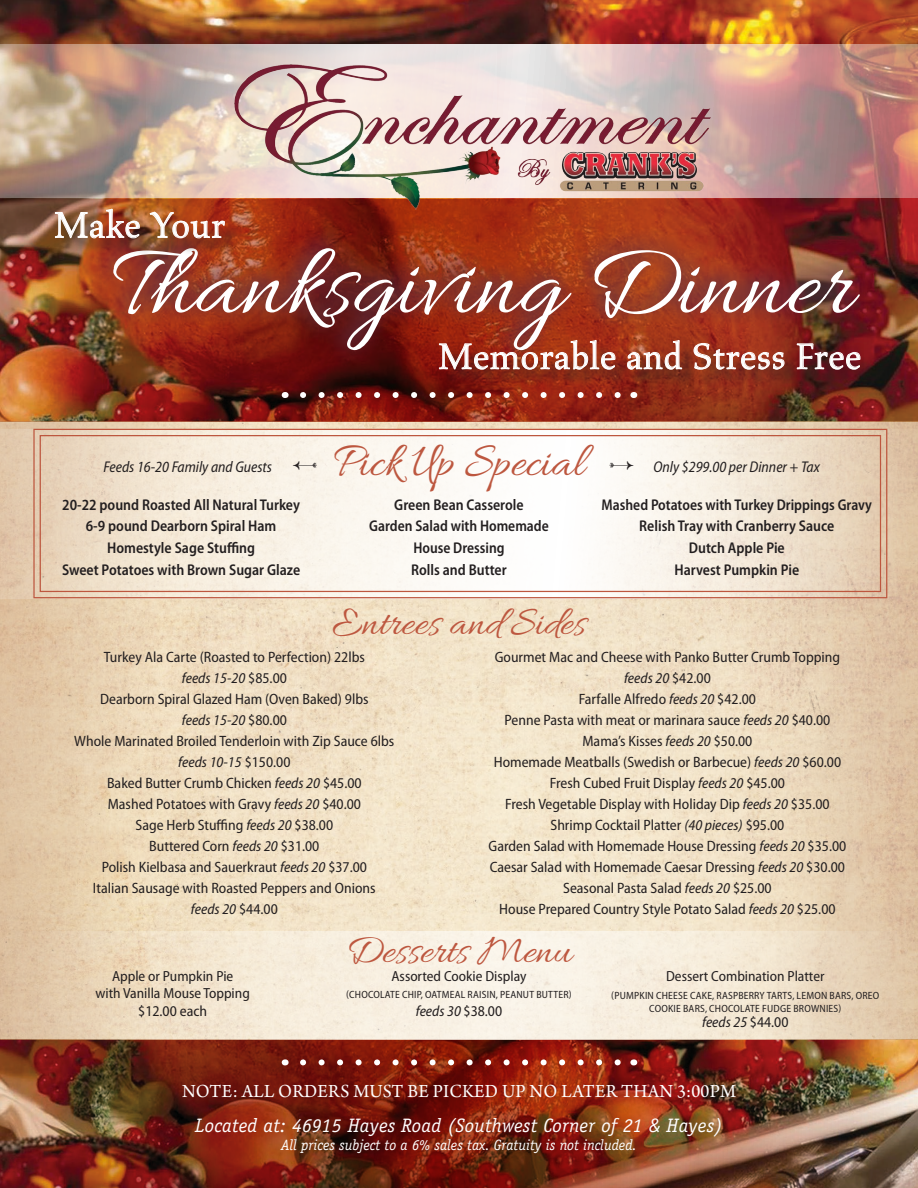
<style>
.page{position:relative;width:918px;height:1188px;background:#fff}
.page>*{position:absolute;margin:0;border:0;box-sizing:border-box;transform-origin:0 0}
.t1{font:104.7px "Allura";color:#fff}
.t2{font:49.65px "Allura";color:#bd573f;scale:.96 1}
.t3{font:41.7px "Allura";color:#bd573f}
.t4{font:36.75px "Aldus LT Std";letter-spacing:.01em;color:#fff}
.t5{font:italic 19.5px "Officina Serif Std";letter-spacing:.01em;color:#fff}
.t6{font:19.5px "Arno Pro";letter-spacing:.01em;color:#fff;scale:.96 1}
.t7{font:600 semi-condensed 15.6px/21.9px "Myriad Pro";color:#231f20;text-align:center;scale:.96 1}
.t8{font:600 semi-condensed 15.6px/21.9px "Myriad Pro";color:#231f20;text-align:center;scale:.94 1}
.t9{font:italic semi-condensed 15.6px "Myriad Pro";color:#231f20;scale:.96 1}
.t10{font:semi-condensed 15px/21px "Myriad Pro";color:#231f20;text-align:center}
.t11{font:italic 15px "Officina Serif Std";color:#fff;scale:.96 1}
.t12{font:italic semi-condensed 15px "Myriad Pro";color:#231f20}
.t13{font:semi-condensed 14.7px/17.5px "Myriad Pro";color:#231f20;text-align:center}
.t14{font:semi-condensed 10.5px/13.5px "Myriad Pro";letter-spacing:.02em;color:#231f20;text-align:center}
.s1{font-style:italic}
.s2{font-style:normal}
</style>
<div class="page">
<img style="left:0;top:0;width:918px;height:931px">
<img style="left:0;top:1040px;width:918px;height:148px">
<svg style="left:0;top:931px;width:918px;height:109px;background:#f0e2ce"></svg>
<img style="left:0;top:199px;width:864px;height:222px">
<div style="left:89px;top:224px;width:786px;height:142px;background:#633241;opacity:.85"></div>
<div style="left:442px;top:344px;width:435px;height:43px;background:#231f20;opacity:.75"></div>
<svg style="left:439px;top:340px;width:176px;height:29px;background:#a95341"></svg>
<svg style="left:627px;top:340px;width:55px;height:29px;background:#ae604a"></svg>
<svg style="left:694px;top:343px;width:90px;height:28px;background:#aa5a49"></svg>
<svg style="left:797px;top:343px;width:63px;height:26px;background:#81464a"></svg>
<div style="left:58px;top:212px;width:184px;height:44px;background:#231f20;opacity:.75"></div>
<img style="left:55px;top:209px;width:85px;height:29px">
<svg style="left:150px;top:212px;width:75px;height:26px;background:#b46647"></svg>
<svg style="left:303px;top:1059px;width:321px;height:6px"></svg>
<svg style="left:303px;top:392px;width:321px;height:6px"></svg>
<img style="left:0;top:44px;width:918px;height:154px">
<svg style="left:146px;top:44px;width:351px;height:154px;background:#d5c2b5"></svg>
<img style="left:228px;top:58px;width:489px;height:151px">
<div style="left:0;top:429px;width:918px;height:169px;background:#e0c6a8"></div>
<svg style="left:33px;top:428px;width:855px;height:171px;background:#f4e9dd"></svg>
<div style="left:40px;top:435px;width:841px;height:157px;border:1px solid #bd573f"></div>
<svg style="left:293px;top:462px;width:24px;height:8px"></svg>
<svg style="left:610px;top:462px;width:24px;height:8px"></svg>
<h3 class="t4" style="left:54px;top:205px;width:173px">Make Your</h3>
<h1 class="t1" style="left:112px;top:226px;width:742px">Thanksgiving Dinner</h1>
<h3 class="t4" style="left:438px;top:336px;width:425px">Memorable and Stress Free</h3>
<p class="t9" style="left:104px;top:458px;width:177px">Feeds 16-20 Family and Guests</p>
<h2 class="t2" style="left:333px;top:434px;width:263px">Pick Up Special</h2>
<p class="t9" style="left:654px;top:458px;width:175px">Only $299.00 per Dinner + Tax</p>
<p class="t7" style="left:62px;top:493px;width:250px">20-22 pound Roasted All Natural Turkey<br>6-9 pound Dearborn Spiral Ham<br>Homestyle Sage Stuffing<br>Sweet Potatoes with Brown Sugar Glaze</p>
<p class="t7" style="left:369px;top:493px;width:189px">Green Bean Casserole<br>Garden Salad with Homemade<br>House Dressing<br>Rolls and Butter</p>
<p class="t8" style="left:602px;top:493px;width:289px">Mashed Potatoes with Turkey Drippings Gravy<br>Relish Tray with Cranberry Sauce<br>Dutch Apple Pie<br>Harvest Pumpkin Pie</p>
<h3 class="t3" style="left:332px;top:600px;width:255px">Entrees and Sides</h3>
<p class="t10" style="left:74px;top:646px;width:322px">Turkey Ala Carte (Roasted to Perfection) 22lbs<br><span class="s1">feeds 15-20</span> $85.00<br>Dearborn Spiral Glazed Ham (Oven Baked) 9lbs<br><span class="s1">feeds 15-20</span> $80.00<br>Whole Marinated Broiled Tenderloin with Zip Sauce 6lbs <span class="s1">feeds 10-15</span> $150.00<br>Baked Butter Crumb Chicken <span class="s1">feeds 20</span> $45.00<br>Mashed Potatoes with Gravy <span class="s1">feeds 20</span> $40.00<br>Sage Herb Stuffing <span class="s1">feeds 20</span> $38.00<br>Buttered Corn <span class="s1">feeds 20</span> $31.00<br>Polish Kielbasa and Sauerkraut <span class="s1">feeds 20</span> $37.00<br>Italian Sausage with Roasted Peppers and Onions<br><span class="s1">feeds 20</span> $44.00</p>
<p class="t10" style="left:489px;top:646px;width:359px">Gourmet Mac and Cheese with Panko Butter Crumb Topping <span class="s1">feeds 20</span> $42.00<br>Farfalle Alfredo <span class="s1">feeds 20</span> $42.00<br>Penne Pasta with meat or marinara sauce <span class="s1">feeds 20</span> $40.00<br>Mama’s Kisses <span class="s1">feeds 20</span> $50.00<br>Homemade Meatballs (Swedish or Barbecue) <span class="s1">feeds 20</span> $60.00<br>Fresh Cubed Fruit Display <span class="s1">feeds 20</span> $45.00<br>Fresh Vegetable Display with Holiday Dip <span class="s1">feeds 20</span> $35.00<br>Shrimp Cocktail Platter <span class="s1">(40 pieces)</span> $95.00<br>Garden Salad with Homemade House Dressing <span class="s1">feeds 20</span> $35.00<br>Caesar Salad with Homemade Caesar Dressing <span class="s1">feeds 20</span> $30.00<br>Seasonal Pasta Salad <span class="s1">feeds 20</span> $25.00<br>House Prepared Country Style Potato Salad <span class="s1">feeds 20</span> $25.00</p>
<p class="t13" style="left:96px;top:967px;width:156px">Apple or Pumpkin Pie<br>with Vanilla Mouse Topping</p>
<p class="t10" style="left:138px;top:1001px;width:70px">$12.00 each</p>
<h3 class="t3" style="left:346px;top:928px;width:227px">Desserts Menu</h3>
<p class="t13" style="left:392px;top:967px;width:136px">Assorted Cookie Display</p>
<p class="t14" style="left:346px;top:988px;width:227px">(CHOCOLATE CHIP, OATMEAL RAISIN, PEANUT BUTTER)</p>
<p class="t12" style="left:416px;top:1002px;width:88px">feeds 30 <span class="s2">$38.00</span></p>
<p class="t13" style="left:666px;top:967px;width:160px">Dessert Combination Platter</p>
<p class="t14" style="left:611px;top:988px;width:269px">(PUMPKIN CHEESE CAKE, RASPBERRY TARTS, LEMON BARS, OREO<br>COOKIE BARS, CHOCOLATE FUDGE BROWNIES)</p>
<p class="t12" style="left:702px;top:1013px;width:88px">feeds 25 <span class="s2">$44.00</span></p>
<h3 class="t6" style="left:182px;top:1080px;width:579px">NOTE: ALL ORDERS MUST BE PICKED UP NO LATER THAN 3:00PM</h3>
<h3 class="t5" style="left:195px;top:1114px;width:529px">Located at: 46915 Hayes Road (Southwest Corner of 21 &amp; Hayes)</h3>
<p class="t11" style="left:281px;top:1136px;width:372px">All prices subject to a 6% sales tax. Gratuity is not included.</p>
</div>
